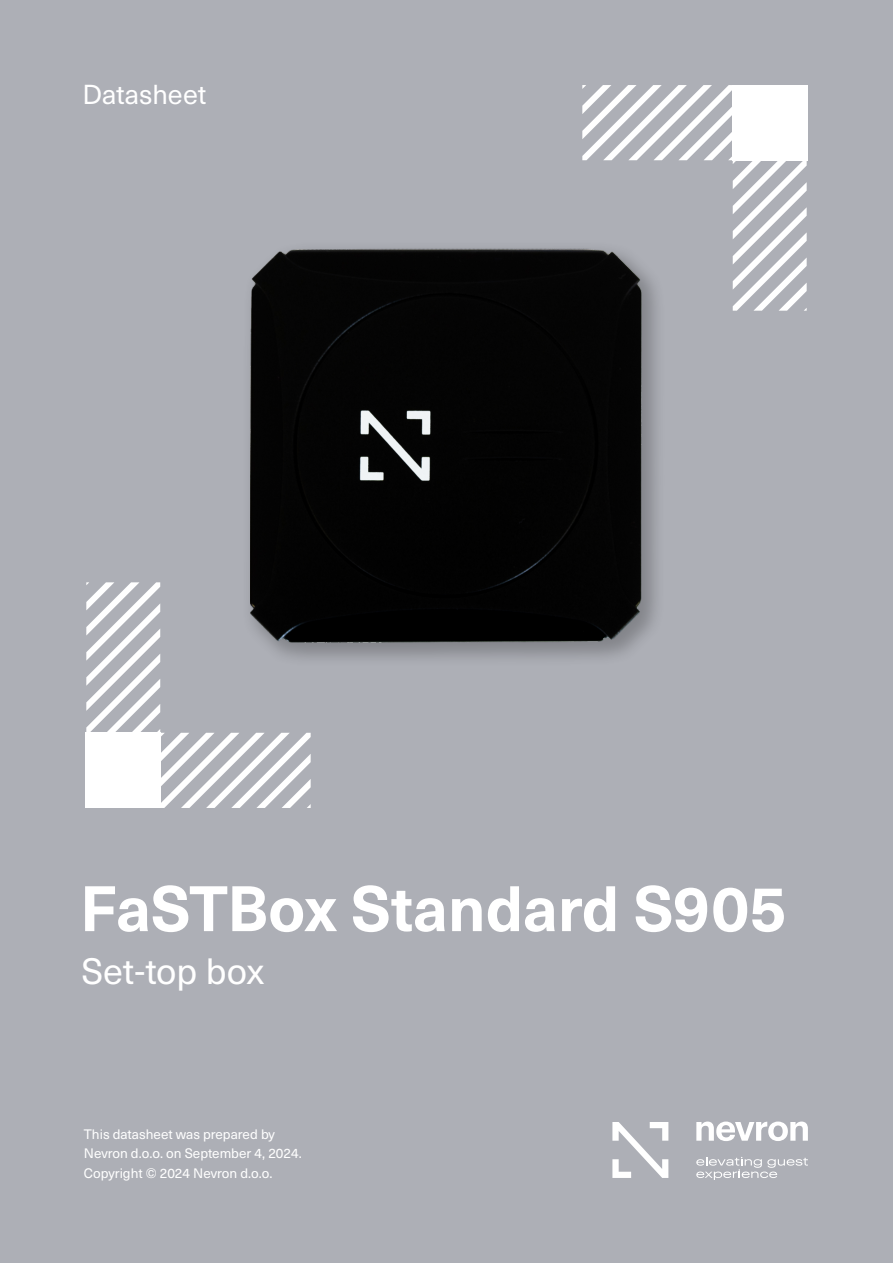
<style>
.page{position:relative;width:893px;height:1263px;background:#adafb6}
.page>*{position:absolute;margin:0;border:0;box-sizing:border-box;transform-origin:0 0}
.t1{font:700 63px "Neue Haas Unica Pro";color:#fff}
.t2{font:36px "Neue Haas Unica Pro";letter-spacing:-.005em;color:#fff}
.t3{font:27px "Neue Haas Unica Pro";color:#fff}
.t4{font:13.5px/19.5px "Neue Haas Unica Pro";color:#fff}
</style>
<div class="page">
<svg style="left:612px;top:1122px;width:56px;height:56px"></svg>
<svg style="left:696px;top:1121px;width:112px;height:20px"></svg>
<svg style="left:696px;top:1157px;width:112px;height:23px"></svg>
<svg style="left:582px;top:85px;width:225px;height:226px"></svg>
<div style="left:733px;top:85px;width:75px;height:75px;background:#fff"></div>
<svg style="left:86px;top:582px;width:225px;height:226px"></svg>
<div style="left:85px;top:733px;width:75px;height:75px;background:#fff"></div>
<div style="left:241px;top:240px;width:425px;height:428px;background:#000;opacity:.24"></div>
<div style="left:250px;top:248px;width:393px;height:395px;background:#040404"></div>
<h3 class="t3" style="left:82px;top:79px;width:125px">Datasheet</h3>
<h1 class="t1" style="left:80px;top:870px;width:708px">FaSTBox Standard S905</h1>
<h2 class="t2" style="left:81px;top:949px;width:184px">Set-top box</h2>
<p class="t4" style="left:84px;top:1124px;width:219px">This datasheet was prepared by<br>Nevron d.o.o. on September 4, 2024.<br>Copyright © 2024 Nevron d.o.o.</p>
</div>
